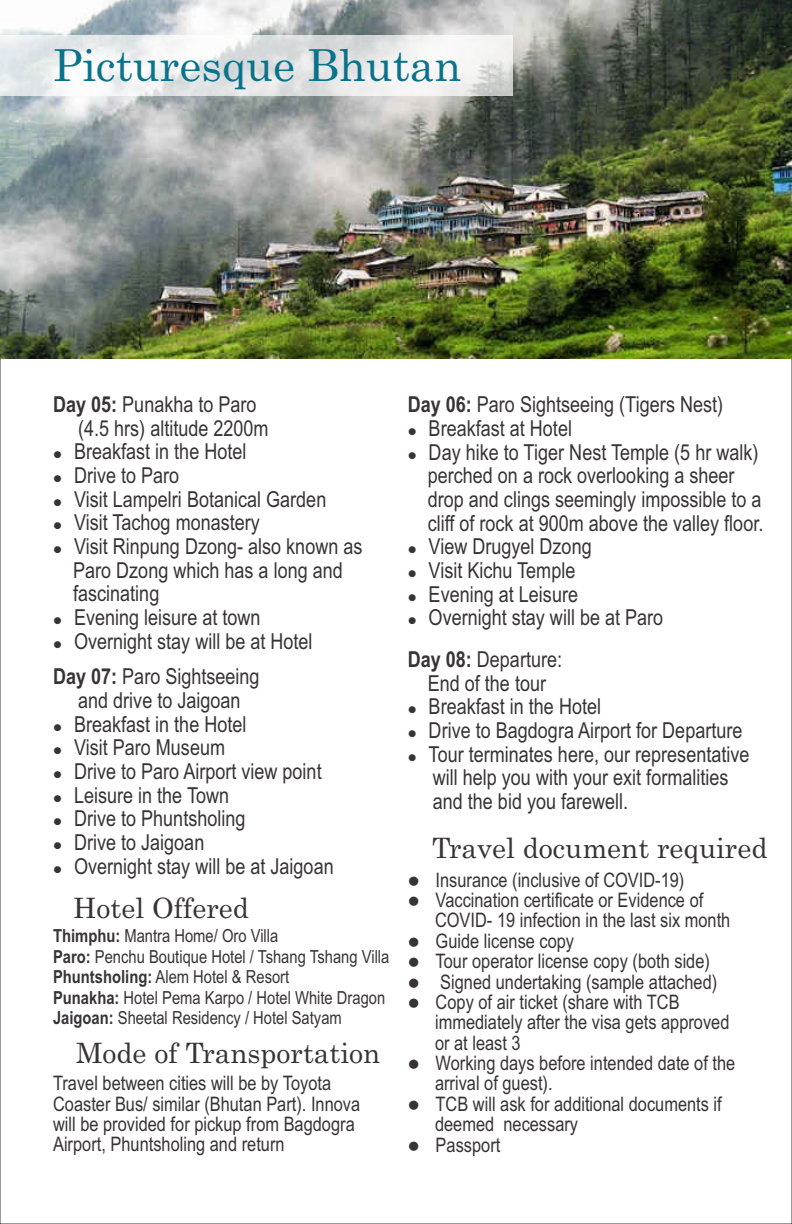
<style>
.page{position:relative;width:792px;height:1224px;background:#fff}
.page>*{position:absolute;margin:0;border:0;box-sizing:border-box;transform-origin:0 0}
.t1{font:44px "Century";color:#0a738c}
.t2{font:28px "Century";color:#383336}
.t3{font:22px/23.6px "Arial Narrow";color:#383336}
.t4{font:20px/20.4px "Arial Narrow";color:#383336}
.t5{font:18px/20.6px "Arial Narrow";color:#383336}
.t6{font:16px/20.4px "Wingdings";color:#383336;text-align:justify}
.t7{font:12px/23.6px "Wingdings";color:#383336;text-align:justify}
.s1{font-weight:700}
</style>
<div class="page">
<img style="left:0;top:0;width:792px;height:358px">
<div style="left:0;top:35px;width:513px;height:61px;background:#fff;opacity:.7"></div>
<h1 class="t1" style="left:53px;top:49px;width:410px">Picturesque Bhutan</h1>
<p class="t3" style="left:73px;top:395px;width:291px;text-indent:-20px"><span class="s1">Day 05:</span> Punakha to Paro<br>(4.5 hrs) altitude 2200m<br>Breakfast in the Hotel<br>Drive to Paro<br>Visit Lampelri Botanical Garden<br>Visit Tachog monastery<br>Visit Rinpung Dzong- also known as<br>Paro Dzong which has a long and fascinating<br>Evening leisure at town<br>Overnight stay will be at Hotel</p>
<p class="t7" style="left:53px;top:444px;width:10px">● ● ● ● ●</p>
<p class="t3" style="left:74px;top:667px;width:261px;text-indent:-21px"><span class="s1">Day 07:</span> Paro Sightseeing<br>and drive to Jaigoan<br>Breakfast in the Hotel<br>Visit Paro Museum<br>Drive to Paro Airport view point<br>Leisure in the Town<br>Drive to Phuntsholing<br>Drive to Jaigoan<br>Overnight stay will be at Jaigoan</p>
<p class="t7" style="left:53px;top:717px;width:10px">● ● ● ● ● ● ●</p>
<p class="t2" style="left:73px;top:897px;width:177px">Hotel Offered</p>
<p class="t5" style="left:53px;top:927px;width:338px"><span class="s1">Thimphu:</span> Mantra Home/ Oro Villa<br><span class="s1">Paro:</span> Penchu Boutique Hotel / Tshang Tshang Villa <span class="s1">Phuntsholing:</span> Alem Hotel &amp; Resort<br><span class="s1">Punakha:</span> Hotel Pema Karpo / Hotel White Dragon <span class="s1">Jaigoan:</span> Sheetal Residency / Hotel Satyam</p>
<p class="t2" style="left:76px;top:1042px;width:306px">Mode of Transportation</p>
<p class="t4" style="left:53px;top:1075px;width:309px">Travel between cities will be by Toyota Coaster Bus/ similar (Bhutan Part). Innova will be provided for pickup from Bagdogra Airport, Phuntsholing and return</p>
<p class="t3" style="left:428px;top:395px;width:337px;text-indent:-20px"><span class="s1">Day 06:</span> Paro Sightseeing (Tigers Nest)<br>Breakfast at Hotel<br>Day hike to Tiger Nest Temple (5 hr walk) perched on a rock overlooking a sheer drop and clings seemingly impossible to a cliff of rock at 900m above the valley floor.<br>View Drugyel Dzong<br>Visit Kichu Temple<br>Evening at Leisure<br>Overnight stay will be at Paro</p>
<p class="t7" style="left:408px;top:539px;width:10px">● ● ● ●</p>
<p class="t3" style="left:428px;top:649px;width:323px;text-indent:-20px"><span class="s1">Day 08:</span> Departure:<br>End of the tour<br>Breakfast in the Hotel<br>Drive to Bagdogra Airport for Departure<br>Tour terminates here, our representative will help you with your exit formalities and the bid you farewell.</p>
<p class="t7" style="left:408px;top:699px;width:10px">● ● ●</p>
<p class="t6" style="left:408px;top:872px;width:13px">●</p>
<p class="t6" style="left:408px;top:892px;width:13px">●</p>
<p class="t6" style="left:408px;top:933px;width:13px">● ● ● ●</p>
<p class="t6" style="left:408px;top:1055px;width:13px">●</p>
<p class="t6" style="left:408px;top:1096px;width:13px">●</p>
<p class="t6" style="left:408px;top:1137px;width:13px">●</p>
<p class="t2" style="left:432px;top:837px;width:337px">Travel document required</p>
<p class="t4" style="left:436px;top:871px;width:250px">Insurance (inclusive of COVID-19)</p>
<p class="t4" style="left:435px;top:892px;width:302px">Vaccination certificate or Evidence of<br>COVID- 19 infection in the last six month<br>Guide license copy<br>Tour operator license copy (both side)<br>Signed undertaking (sample attached)<br>Copy of air ticket (share with TCB immediately after the visa gets approved or at least 3<br>Working days before intended date of the arrival of guest).<br>TCB will ask for additional documents if deemed necessary<br>Passport</p>
</div>
